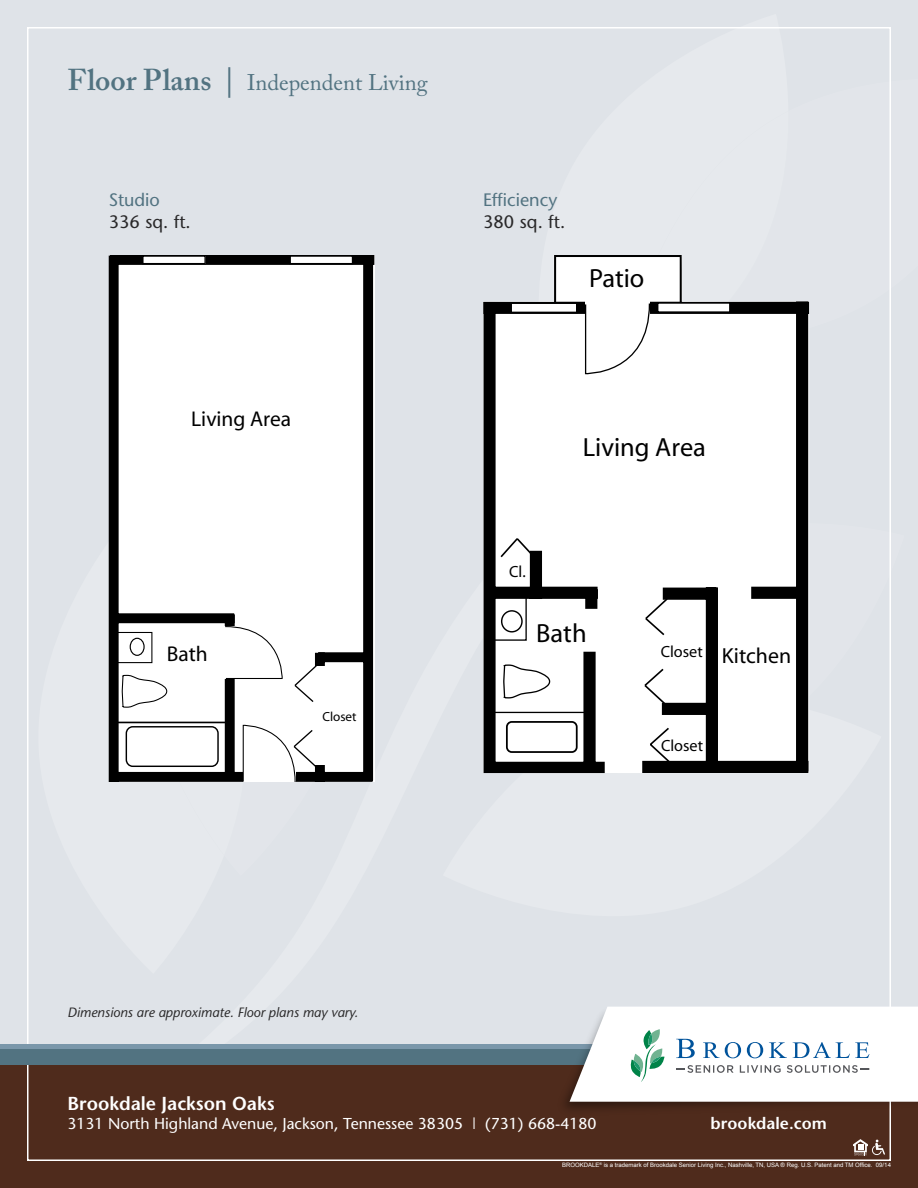
<style>
.page{position:relative;width:918px;height:1188px;background:#dfe3e8}
.page>*{position:absolute;margin:0;border:0;box-sizing:border-box;transform-origin:0 0}
.t1{font:26.4px "Myriad";color:#000}
.t2{font:22.5px "Adobe Caslon Pro";color:#527381}
.t3{font:21.9px "Myriad";color:#000}
.t4{font:21.45px "Myriad";color:#000}
.t5{font:600 18.75px "Stone Sans";color:#fff}
.t6{font:18px "Stone Sans";color:#292829}
.t7{font:18px "Stone Sans";color:#527381}
.t8{font:600 16.5px "Stone Sans";letter-spacing:.005em;color:#fff}
.t9{font:16.2px "Myriad";color:#000}
.t10{font:15.75px "Stone Sans";color:#fff}
.t11{font:italic 13.5px "Stone Sans";color:#292829}
.t12{font:13.2px "Myriad";color:#000}
.t13{font:6px "Arial";color:#fff}
.s1{font-weight:600;font-size:30px}
</style>
<div class="page">
<div style="left:0;top:1047px;width:918px;height:141px;background:#4f2b1c"></div>
<div style="left:0;top:1047px;width:918px;height:18px;background:#527381"></div>
<div style="left:0;top:1044px;width:918px;height:5px;background:#7a97aa"></div>
<svg style="left:853px;top:1139px;width:32px;height:17px"></svg>
<img style="left:565px;top:986px;width:353px;height:152px">
<svg style="left:570px;top:1007px;width:348px;height:95px;background:#eef2f2"></svg>
<div style="left:109px;top:255px;width:265px;height:527px;background:#fff"></div>
<hr style="left:116px;top:722px;width:110px;height:1px;background:#000">
<div style="left:126px;top:726px;width:93px;height:41px;border:1px solid #000;border-radius:7px"></div>
<svg style="left:121px;top:634px;width:47px;height:74px"></svg>
<div style="left:130px;top:638px;width:15px;height:18px;border:1px solid #000;border-radius:50%"></div>
<div style="left:113px;top:632px;width:39px;height:31px;border:1px solid #000"></div>
<div style="left:110px;top:255px;width:264px;height:10px;background:#000"></div>
<div style="left:109px;top:256px;width:10px;height:526px;background:#000"></div>
<div style="left:363px;top:255px;width:10px;height:525px;background:#000"></div>
<div style="left:109px;top:772px;width:264px;height:10px;background:#000"></div>
<div style="left:318px;top:652px;width:54px;height:10px;background:#000"></div>
<div style="left:315px;top:653px;width:10px;height:129px;background:#000"></div>
<div style="left:114px;top:613px;width:120px;height:10px;background:#000"></div>
<div style="left:225px;top:614px;width:10px;height:165px;background:#000"></div>
<div style="left:143px;top:256px;width:62px;height:8px;background:#fff"></div>
<div style="left:142px;top:255px;width:64px;height:9px;border:1px solid #000"></div>
<div style="left:290px;top:256px;width:63px;height:8px;background:#fff"></div>
<div style="left:290px;top:255px;width:63px;height:9px;border:1px solid #000"></div>
<div style="left:313px;top:667px;width:16px;height:98px;background:#fff"></div>
<svg style="left:224px;top:626px;width:94px;height:156px"></svg>
<div style="left:555px;top:256px;width:126px;height:51px;background:#fff"></div>
<div style="left:554px;top:255px;width:128px;height:53px;border:2px solid #000"></div>
<svg style="left:483px;top:289px;width:326px;height:484px;background:#d4d4d5"></svg>
<div style="left:510px;top:302px;width:68px;height:11px;background:#fff;border:2px solid #000"></div>
<div style="left:657px;top:302px;width:74px;height:11px;background:#fff;border:2px solid #000"></div>
<svg style="left:491px;top:536px;width:183px;height:230px;background:#d9d9d9"></svg>
<div style="left:586px;top:291px;width:64px;height:27px;background:#fff"></div>
<svg style="left:584px;top:302px;width:67px;height:73px"></svg>
<p class="t2" style="left:68px;top:69px;width:362px"><span class="s1">Floor Plans |</span> Independent Living</p>
<h3 class="t7" style="left:109px;top:189px;width:53px">Studio</h3>
<h3 class="t6" style="left:109px;top:211px;width:83px">336 sq. ft.</h3>
<p class="t4" style="left:191px;top:408px;width:102px">Living Area</p>
<p class="t4" style="left:167px;top:643px;width:43px">Bath</p>
<p class="t12" style="left:322px;top:710px;width:36px">Closet</p>
<h3 class="t7" style="left:483px;top:189px;width:76px">Efficiency</h3>
<h3 class="t6" style="left:483px;top:211px;width:83px">380 sq. ft.</h3>
<p class="t1" style="left:589px;top:265px;width:57px">Patio</p>
<p class="t9" style="left:509px;top:563px;width:18px">Cl.</p>
<p class="t1" style="left:583px;top:434px;width:125px">Living Area</p>
<p class="t1" style="left:536px;top:620px;width:52px">Bath</p>
<p class="t3" style="left:661px;top:644px;width:132px"><sup>Closet</sup> Kitchen</p>
<p class="t9" style="left:661px;top:738px;width:44px">Closet</p>
<h3 class="t11" style="left:68px;top:1004px;width:292px">Dimensions are approximate. Floor plans may vary.</h3>
<h3 class="t5" style="left:68px;top:1092px;width:209px">Brookdale Jackson Oaks</h3>
<h3 class="t10" style="left:68px;top:1113px;width:531px">3131 North Highland Avenue, Jackson, Tennessee 38305 | (731) 668-4180</h3>
<p class="t13" style="left:562px;top:1161px;width:330px">BROOKDALE<sup>®</sup> is a trademark of Brookdale Senior Living Inc., Nashville, TN, USA ® Reg. U.S. Patent and TM Office. 09/14</p>
<h3 class="t8" style="left:711px;top:1113px;width:118px">brookdale.com</h3>
</div>
